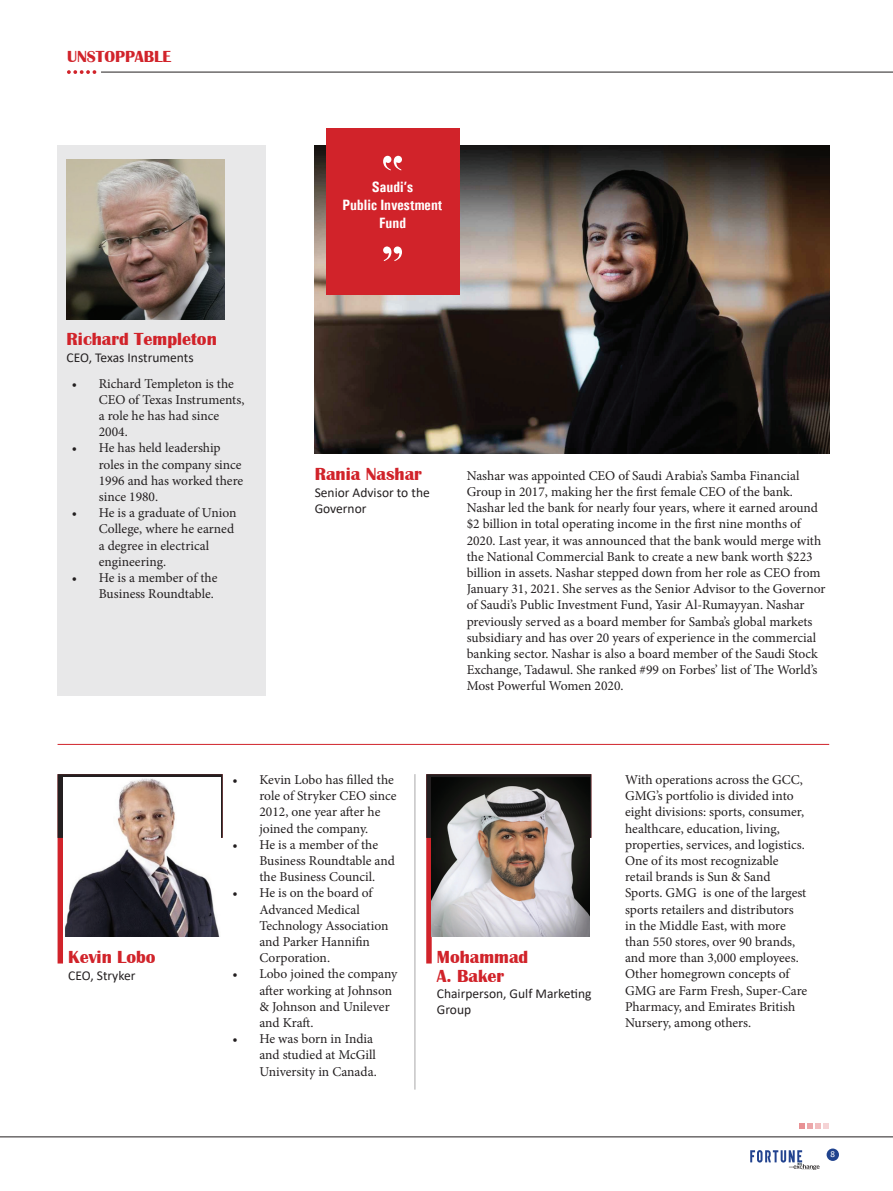
<style>
.page{position:relative;width:893px;height:1191px;background:#fff}
.page>*{position:absolute;margin:0;border:0;box-sizing:border-box;transform-origin:0 0}
.t1{font:700 18px/18.6px "Britannic";color:#d1232a}
.t2{font:700 16.5px "Britannic";color:#d1232a}
.t3{font:700 15px/18px "Univers Condensed";color:#fff;text-align:center}
.t4{font:13.5px/16.2px "Minion Pro";letter-spacing:-.005em;color:#231f20}
.t5{font:13.5px/16.2px "Calibri";color:#231f20}
.t6{font:9px "Calibri";color:#fff}
</style>
<div class="page">
<hr style="left:0;top:1136px;width:893px;height:1px;background:#231f20">
<div style="left:827px;top:1148px;width:12px;height:12px;background:#20438e;border-radius:50%"></div>
<svg style="left:750px;top:1150px;width:70px;height:20px"></svg>
<hr style="left:101px;top:72px;width:792px;height:1px;background:#231f20">
<svg style="left:67px;top:70px;width:29px;height:4px"></svg>
<svg style="left:799px;top:1123px;width:30px;height:5px"></svg>
<div style="left:57px;top:145px;width:209px;height:550px;background:#e8e8e9"></div>
<img style="left:67px;top:159px;width:157px;height:161px">
<img style="left:315px;top:145px;width:514px;height:308px">
<div style="left:326px;top:128px;width:133px;height:167px;background:#d1232a"></div>
<svg style="left:383px;top:246px;width:19px;height:15px"></svg>
<svg style="left:58px;top:774px;width:165px;height:189px"></svg>
<img style="left:63px;top:777px;width:158px;height:160px">
<svg style="left:426px;top:774px;width:165px;height:189px"></svg>
<img style="left:432px;top:777px;width:157px;height:160px">
<hr style="left:415px;top:774px;width:1px;height:315px;background:#231f20">
<hr style="left:58px;top:744px;width:771px;height:1px;background:#d1232a">
<svg style="left:383px;top:155px;width:19px;height:15px"></svg>
<p class="t2" style="left:67px;top:48px;width:106px">UNSTOPPABLE</p>
<h1 class="t1" style="left:67px;top:330px;width:152px">Richard Templeton</h1>
<p class="t5" style="left:67px;top:349px;width:129px">CEO, Texas Instruments</p>
<p class="t4" style="left:99px;top:375px;width:147px;text-indent:-27px">• Richard Templeton is the<br>CEO of Texas Instruments, a role he has had since<br>2004.</p>
<p class="t4" style="left:99px;top:440px;width:146px;text-indent:-27px">• He has held leadership roles in the company since<br>1996 and has worked there since 1980.</p>
<p class="t4" style="left:99px;top:505px;width:139px;text-indent:-27px">• He is a graduate of Union<br>College, where he earned a degree in electrical engineering.</p>
<p class="t4" style="left:72px;top:569px;width:147px;text-align:right">• He is a member of the<br>Business Roundtable.</p>
<p class="t3" style="left:342px;top:178px;width:102px">Saudi’s<br>Public Investment<br>Fund</p>
<h1 class="t1" style="left:315px;top:465px;width:109px">Rania Nashar</h1>
<p class="t5" style="left:315px;top:483px;width:117px">Senior Advisor to the<br>Governor</p>
<p class="t4" style="left:467px;top:467px;width:360px">Nashar was appointed CEO of Saudi Arabia’s Samba Financial Group in 2017, making her the first female CEO of the bank.<br>Nashar led the bank for nearly four years, where it earned around $2 billion in total operating income in the first nine months of 2020. Last year, it was announced that the bank would merge with the National Commercial Bank to create a new bank worth $223 billion in assets. Nashar stepped down from her role as CEO from January 31, 2021. She serves as the Senior Advisor to the Governor of Saudi’s Public Investment Fund, Yasir Al-Rumayyan. Nashar previously served as a board member for Samba’s global markets subsidiary and has over 20 years of experience in the commercial banking sector. Nashar is also a board member of the Saudi Stock Exchange, Tadawul. She ranked #99 on Forbes’ list of The World’s Most Powerful Women 2020.</p>
<h1 class="t1" style="left:68px;top:948px;width:89px">Kevin Lobo</h1>
<p class="t5" style="left:68px;top:967px;width:69px">CEO, Stryker</p>
<p class="t4" style="left:259px;top:771px;width:139px;text-indent:-27px">• Kevin Lobo has filled the role of Stryker CEO since<br>2012, one year after he joined the company.</p>
<p class="t4" style="left:259px;top:836px;width:137px;text-indent:-27px">• He is a member of the<br>Business Roundtable and the Business Council.</p>
<p class="t4" style="left:259px;top:885px;width:130px;text-indent:-27px">• He is on the board of<br>Advanced Medical<br>Technology Association and Parker Hannifin<br>Corporation.</p>
<p class="t4" style="left:259px;top:966px;width:139px;text-indent:-27px">• Lobo joined the company after working at Johnson &amp; Johnson and Unilever and Kraft.</p>
<p class="t4" style="left:259px;top:1031px;width:119px;text-indent:-27px">• He was born in India and studied at McGill<br>University in Canada.</p>
<h1 class="t1" style="left:437px;top:948px;width:93px">Mohammad<br>A. Baker</h1>
<p class="t5" style="left:437px;top:985px;width:156px">Chairperson, Gulf Marketing<br>Group</p>
<p class="t4" style="left:625px;top:771px;width:184px">With operations across the GCC,<br>GMG’s portfolio is divided into eight divisions: sports, consumer, healthcare, education, living, properties, services, and logistics.<br>One of its most recognizable retail brands is Sun &amp; Sand<br>Sports. GMG is one of the largest sports retailers and distributors in the Middle East, with more than 550 stores, over 90 brands, and more than 3,000 employees.<br>Other homegrown concepts of<br>GMG are Farm Fresh, Super-Care<br>Pharmacy, and Emirates British<br>Nursery, among others.</p>
<p class="t6" style="left:830px;top:1147px;width:6px">8</p>
</div>
